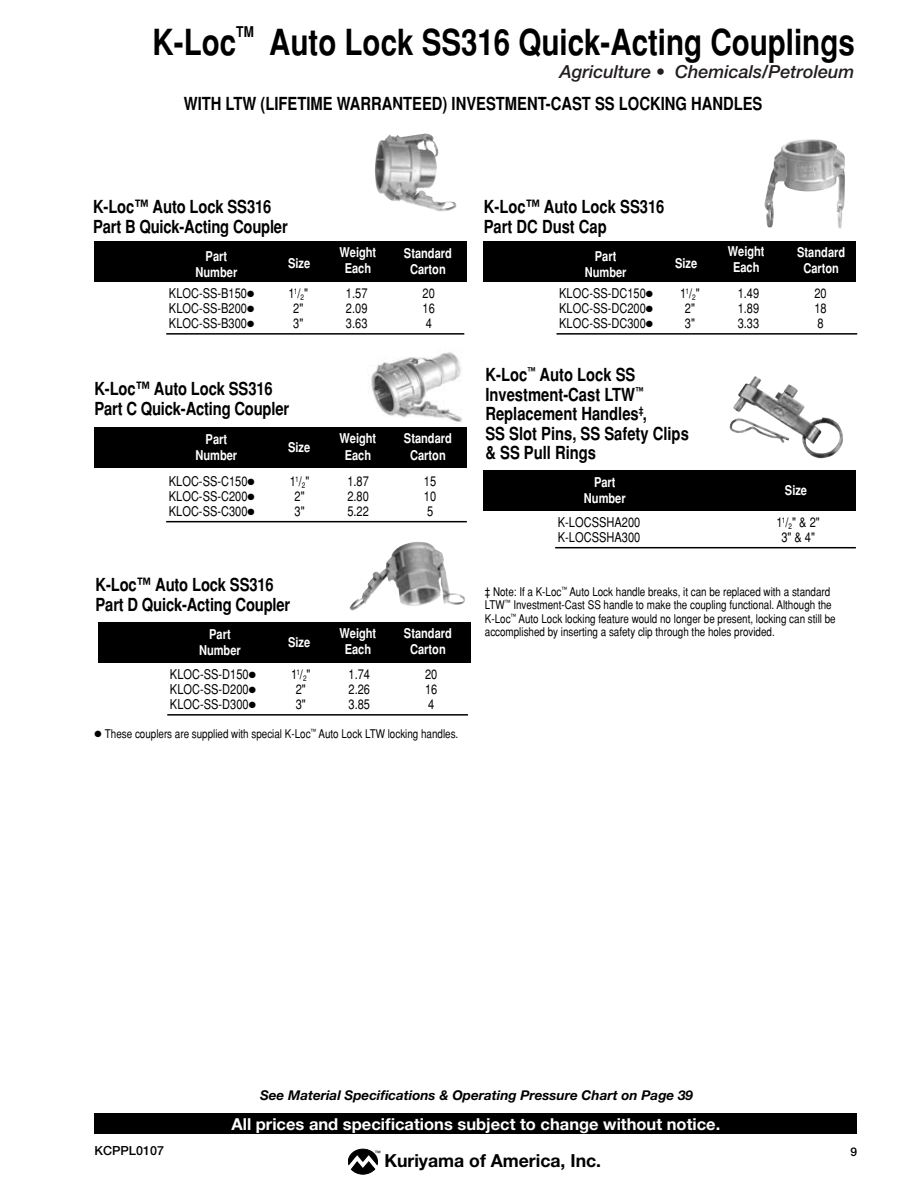
<style>
.page{position:relative;width:918px;height:1188px;background:#fff}
.page>*{position:absolute;margin:0;border:0;box-sizing:border-box;transform-origin:0 0}
.t1{font:700 condensed 36px "Helvetica";color:#000}
.t2{font:700 condensed 18px/19.5px "Helvetica";color:#000}
.t3{font:italic 500 18px "Helvetica Neue";color:#221e1f}
.t4{font:700 18px "Helvetica Neue";color:#000}
.t5{font:700 16.5px "Helvetica Neue";color:#fff}
.t6{font:700 condensed 14.85px "Helvetica";color:#000}
.t7{font:condensed 13.5px "Helvetica";color:#000}
.t8{font:700 condensed 13.5px/16.2px "Helvetica";color:#fff;text-align:center}
.t9{font:italic 700 13.5px "Helvetica Neue";color:#000}
.t10{font:500 12.6px "Helvetica Neue";color:#000}
.t11{font:condensed 12px/13.5px "Helvetica";color:#000}
.t12{font:500 6px "Helvetica Neue";color:#000}
</style>
<div class="page">
<svg style="left:348px;top:1149px;width:30px;height:25px"></svg>
<div style="left:94px;top:1113px;width:763px;height:21px;background:#000"></div>
<img style="left:375px;top:133px;width:82px;height:79px">
<img style="left:764px;top:139px;width:81px;height:90px">
<svg style="left:702px;top:333px;width:156px;height:216px"></svg>
<img style="left:729px;top:376px;width:114px;height:83px">
<hr style="left:555px;top:547px;width:301px;height:1px;background:#000">
<div style="left:483px;top:471px;width:372px;height:40px;background:#000"></div>
<div style="left:484px;top:241px;width:372px;height:41px;background:#000"></div>
<hr style="left:557px;top:333px;width:300px;height:2px;background:#000">
<div style="left:95px;top:241px;width:372px;height:41px;background:#000"></div>
<hr style="left:166px;top:333px;width:298px;height:2px;background:#000">
<img style="left:371px;top:352px;width:92px;height:70px">
<hr style="left:166px;top:521px;width:301px;height:1px;background:#000">
<div style="left:95px;top:428px;width:372px;height:40px;background:#000"></div>
<img style="left:349px;top:541px;width:116px;height:70px">
<hr style="left:167px;top:714px;width:301px;height:2px;background:#000">
<div style="left:98px;top:622px;width:372px;height:41px;background:#000"></div>
<h1 class="t1" style="left:153px;top:21px;width:85px">K-Loc</h1>
<p class="t6" style="left:236px;top:23px;width:19px">TM</p>
<h1 class="t1" style="left:269px;top:21px;width:587px">Auto Lock SS316 Quick-Acting Couplings</h1>
<h2 class="t3" style="left:560px;top:61px;width:297px">Agriculture • Chemicals/Petroleum</h2>
<h2 class="t2" style="left:184px;top:94px;width:11px">with</h2>
<h2 class="t2" style="left:226px;top:94px;width:59px">LTW (Lifetime</h2>
<h2 class="t2" style="left:337px;top:94px;width:25px">Warranteed</h2>
<h2 class="t2" style="left:443px;top:94px;width:20px">) investment</h2>
<h2 class="t2" style="left:546px;top:94px;width:16px">-cast</h2>
<h2 class="t2" style="left:595px;top:94px;width:35px">SS locking</h2>
<h2 class="t2" style="left:691px;top:94px;width:12px">handles</h2>
<h2 class="t2" style="left:93px;top:197px;width:196px">K-Loc™ Auto Lock SS316<br>Part B Quick-Acting Coupler</h2>
<p class="t8" style="left:340px;top:244px;width:38px">Weight<br>Each</p>
<p class="t8" style="left:404px;top:245px;width:49px">Standard<br>Carton</p>
<p class="t8" style="left:195px;top:248px;width:43px">Part<br>Number</p>
<p class="t8" style="left:288px;top:256px;width:24px">Size</p>
<p class="t7" style="left:169px;top:285px;width:87px">KLOC-SS-B150●</p>
<p class="t7" style="left:288px;top:285px;width:21px">1<sup>1</sup>/<sub>2</sub>"</p>
<p class="t7" style="left:346px;top:285px;width:23px">1.57</p>
<p class="t7" style="left:423px;top:285px;width:14px">20</p>
<p class="t7" style="left:169px;top:300px;width:87px">KLOC-SS-B200●</p>
<p class="t7" style="left:293px;top:300px;width:12px">2"</p>
<p class="t7" style="left:346px;top:300px;width:23px">2.09</p>
<p class="t7" style="left:423px;top:300px;width:14px">16</p>
<p class="t7" style="left:169px;top:315px;width:87px">KLOC-SS-B300●</p>
<p class="t7" style="left:293px;top:315px;width:12px">3"</p>
<p class="t7" style="left:346px;top:315px;width:23px">3.63</p>
<p class="t7" style="left:426px;top:315px;width:8px">4</p>
<h2 class="t2" style="left:95px;top:379px;width:196px">K-Loc™ Auto Lock SS316<br>Part C Quick-Acting Coupler</h2>
<p class="t8" style="left:195px;top:431px;width:43px">Part<br>Number</p>
<p class="t8" style="left:288px;top:439px;width:24px">Size</p>
<p class="t8" style="left:340px;top:431px;width:38px">Weight<br>Each</p>
<p class="t8" style="left:404px;top:431px;width:49px">Standard<br>Carton</p>
<p class="t7" style="left:169px;top:473px;width:87px">KLOC-SS-C150●</p>
<p class="t7" style="left:290px;top:473px;width:21px">1<sup>1</sup>/<sub>2</sub>"</p>
<p class="t7" style="left:347px;top:473px;width:23px">1.87</p>
<p class="t7" style="left:424px;top:473px;width:14px">15</p>
<p class="t7" style="left:169px;top:488px;width:87px">KLOC-SS-C200●</p>
<p class="t7" style="left:295px;top:488px;width:12px">2"</p>
<p class="t7" style="left:347px;top:488px;width:23px">2.80</p>
<p class="t7" style="left:424px;top:488px;width:14px">10</p>
<p class="t7" style="left:169px;top:503px;width:87px">KLOC-SS-C300●</p>
<p class="t7" style="left:295px;top:503px;width:12px">3"</p>
<p class="t7" style="left:347px;top:503px;width:23px">5.22</p>
<p class="t7" style="left:427px;top:503px;width:8px">5</p>
<h2 class="t2" style="left:96px;top:575px;width:196px">K-Loc™ Auto Lock SS316<br>Part D Quick-Acting Coupler</h2>
<p class="t8" style="left:199px;top:626px;width:43px">Part<br>Number</p>
<p class="t8" style="left:288px;top:634px;width:24px">Size</p>
<p class="t8" style="left:340px;top:625px;width:38px">Weight<br>Each</p>
<p class="t8" style="left:404px;top:625px;width:49px">Standard<br>Carton</p>
<p class="t7" style="left:170px;top:666px;width:87px">KLOC-SS-D150●</p>
<p class="t7" style="left:291px;top:666px;width:21px">1<sup>1</sup>/<sub>2</sub>"</p>
<p class="t7" style="left:349px;top:666px;width:23px">1.74</p>
<p class="t7" style="left:425px;top:666px;width:14px">20</p>
<p class="t7" style="left:170px;top:681px;width:87px">KLOC-SS-D200●</p>
<p class="t7" style="left:296px;top:681px;width:12px">2"</p>
<p class="t7" style="left:349px;top:681px;width:23px">2.26</p>
<p class="t7" style="left:425px;top:681px;width:14px">16</p>
<p class="t7" style="left:170px;top:696px;width:87px">KLOC-SS-D300●</p>
<p class="t7" style="left:296px;top:696px;width:12px">3"</p>
<p class="t7" style="left:349px;top:696px;width:23px">3.85</p>
<p class="t7" style="left:428px;top:696px;width:8px">4</p>
<p class="t11" style="left:94px;top:727px;width:365px">● These couplers are supplied with special K-Loc<sup>™</sup> Auto Lock LTW locking handles.</p>
<h2 class="t2" style="left:484px;top:197px;width:182px">K-Loc™ Auto Lock SS316<br>Part DC Dust Cap</h2>
<p class="t8" style="left:728px;top:243px;width:38px">Weight<br>Each</p>
<p class="t8" style="left:797px;top:244px;width:49px">Standard<br>Carton</p>
<p class="t8" style="left:585px;top:248px;width:43px">Part<br>Number</p>
<p class="t8" style="left:675px;top:256px;width:24px">Size</p>
<p class="t7" style="left:559px;top:285px;width:95px">KLOC-SS-DC150●</p>
<p class="t7" style="left:680px;top:285px;width:21px">1<sup>1</sup>/<sub>2</sub>"</p>
<p class="t7" style="left:738px;top:285px;width:23px">1.49</p>
<p class="t7" style="left:814px;top:285px;width:14px">20</p>
<p class="t7" style="left:559px;top:300px;width:95px">KLOC-SS-DC200●</p>
<p class="t7" style="left:685px;top:300px;width:12px">2"</p>
<p class="t7" style="left:738px;top:300px;width:23px">1.89</p>
<p class="t7" style="left:814px;top:300px;width:14px">18</p>
<p class="t7" style="left:559px;top:315px;width:95px">KLOC-SS-DC300●</p>
<p class="t7" style="left:685px;top:315px;width:12px">3"</p>
<p class="t7" style="left:738px;top:315px;width:23px">3.33</p>
<p class="t7" style="left:817px;top:315px;width:8px">8</p>
<h2 class="t2" style="left:485px;top:365px;width:205px">K-Loc<sup>™</sup> Auto Lock SS<br>Investment-Cast LTW<sup>™<br></sup>Replacement Handles<sup>‡</sup>,<br>SS Slot Pins, SS Safety Clips &amp; SS Pull Rings</h2>
<p class="t8" style="left:584px;top:474px;width:43px">Part<br>Number</p>
<p class="t8" style="left:785px;top:482px;width:24px">Size</p>
<p class="t7" style="left:558px;top:514px;width:84px">K-LOCSSHA200</p>
<p class="t7" style="left:777px;top:514px;width:45px">1<sup>1</sup>/<sub>2</sub>" &amp; 2"</p>
<p class="t7" style="left:558px;top:529px;width:84px">K-LOCSSHA300</p>
<p class="t7" style="left:781px;top:529px;width:35px">3" &amp; 4"</p>
<p class="t11" style="left:485px;top:585px;width:352px">‡ Note: If a K-Loc<sup>™</sup> Auto Lock handle breaks, it can be replaced with a standard LTW<sup>™</sup> Investment-Cast SS handle to make the coupling functional. Although the K‑Loc<sup>™</sup> Auto Lock locking feature would no longer be present, locking can still be accomplished by inserting a safety clip through the holes provided.</p>
<p class="t10" style="left:94px;top:1143px;width:71px">KCPPL0107</p>
<p class="t9" style="left:260px;top:1087px;width:435px">See Material Specifications &amp; Operating Pressure Chart on Page 39</p>
<h3 class="t5" style="left:231px;top:1114px;width:490px">All prices and specifications subject to change without notice.</h3>
<h2 class="t4" style="left:384px;top:1150px;width:218px">Kuriyama of America, Inc.</h2>
<p class="t12" style="left:375px;top:1149px;width:7px">™</p>
</div>
